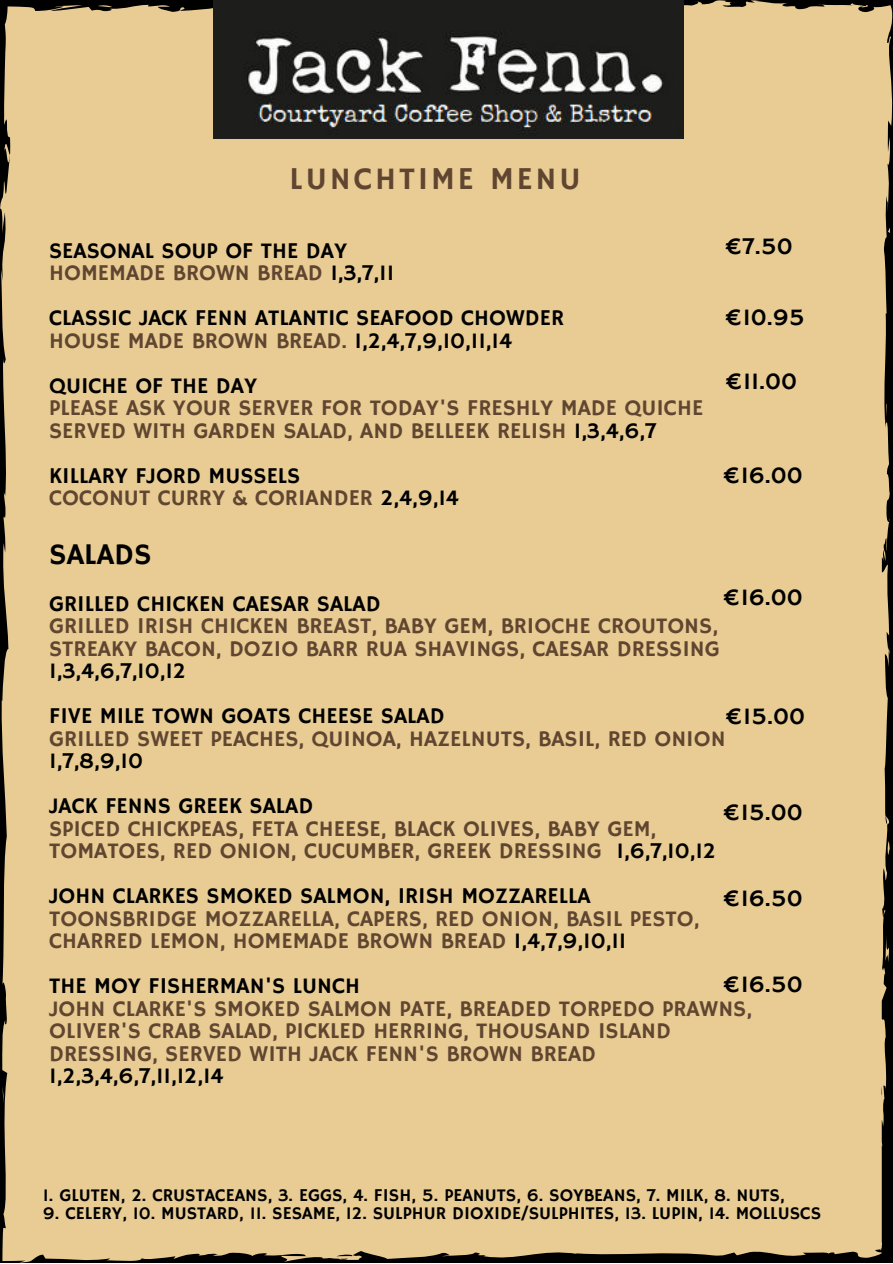
<style>
.page{position:relative;width:893px;height:1264px;background:#fff}
.page>*{position:absolute;margin:0;border:0;box-sizing:border-box;transform-origin:0 0}
.t1{font:31.8px "Hammersmith One";letter-spacing:.09em;color:#604530}
.t2{font:30px "Hammersmith One";color:#000}
.t3{font:24px "Hammersmith One";color:#000}
.t4{font:22.5px/22.5px "Hammersmith One";color:#604530}
.t5{font:22.5px/22.5px "Hammersmith One";color:#000}
.t6{font:18px "Hammersmith One";color:#000}
.s1{color:#604530}
.s2{color:#000}
</style>
<div class="page">
<div style="left:0;top:0;width:892px;height:1254px;background:#e8cc94"></div>
<img style="left:214px;top:0;width:469px;height:138px">
<h1 class="t1" style="left:289px;top:160px;width:292px">LUNCHTIME MENU</h1>
<p class="t3" style="left:724px;top:232px;width:69px">€7.50</p>
<p class="t5" style="left:49px;top:240px;width:346px">SEASONAL SOUP OF THE DAY<br><span class="s1">HOMEMADE BROWN BREAD</span> 1,3,7,11</p>
<p class="t5" style="left:49px;top:308px;width:516px">CLASSIC JACK FENN ATLANTIC SEAFOOD CHOWDER<br><span class="s1">HOUSE MADE BROWN BREAD.</span> 1,2,4,7,9,10,11,14</p>
<p class="t5" style="left:49px;top:375px;width:209px">QUICHE OF THE DAY</p>
<p class="t4" style="left:49px;top:398px;width:655px">PLEASE ASK YOUR SERVER FOR TODAY'S FRESHLY MADE QUICHE<br>SERVED WITH GARDEN SALAD, AND BELLEEK RELISH <span class="s2">1,3,4,6,7</span></p>
<p class="t5" style="left:49px;top:465px;width:411px">KILLARY FJORD MUSSEL S<br><span class="s1">COCONUT CURRY &amp; CORIANDER</span> 2,4,9,14</p>
<h2 class="t2" style="left:49px;top:536px;width:104px">SALADS</h2>
<p class="t5" style="left:49px;top:593px;width:333px">GRILLED CHICKEN CAESAR SALAD</p>
<p class="t4" style="left:49px;top:616px;width:672px">GRILLED IRISH CHICKEN BREAST, BABY GEM, BRIOCHE CROUTONS,<br>STREAKY BACON, DOZIO BARR RUA SHAVINGS, CAESAR DRESSING</p>
<p class="t5" style="left:49px;top:649px;width:397px;line-height:45px">1,3,4,6,7,10,12<br>FIVE MILE TOWN GOATS CHEESE SALAD</p>
<p class="t4" style="left:49px;top:728px;width:678px">GRILLED SWEET PEACHES, QUINOA, HAZELNUTS, BASIL, RED ONION</p>
<p class="t5" style="left:49px;top:739px;width:265px;line-height:45px">1,7,8,9,10<br>JACK FENNS GREEK SALAD</p>
<p class="t4" style="left:49px;top:818px;width:668px">SPICED CHICKPEAS, FETA CHEESE, BLACK OLIVES, BABY GEM,<br>TOMATOES, RED ONION, CUCUMBER, GREEK DRESSING <span class="s2">1,6,7,10,12</span></p>
<p class="t5" style="left:49px;top:885px;width:543px">JOHN CLARKES SMOKED SALMON, IRISH MOZZARELLA</p>
<p class="t4" style="left:49px;top:908px;width:651px">TOONSBRIDGE MOZZARELLA, CAPERS, RED ONION, BASIL PESTO,<br>CHARRED LEMON, HOMEMADE BROWN BREAD <span class="s2">1,4,7,9,10,11</span></p>
<p class="t5" style="left:49px;top:975px;width:312px">THE MOY FISHERMAN'S LUNCH</p>
<p class="t4" style="left:49px;top:998px;width:704px">JOHN CLARKE'S SMOKED SALMON PATE, BREADED TORPEDO PRAWNS,<br>OLIVER'S CRAB SALAD, PICKLED HERRING, THOUSAND ISLAND<br>DRESSING, SERVED WITH JACK FENN'S BROWN BREAD</p>
<p class="t5" style="left:49px;top:1065px;width:176px">1,2,3,4,6,7,11,12,14</p>
<p class="t3" style="left:724px;top:303px;width:81px">€10.95</p>
<p class="t3" style="left:725px;top:367px;width:74px">€11.00</p>
<p class="t3" style="left:722px;top:461px;width:81px">€16.00</p>
<p class="t3" style="left:722px;top:583px;width:81px">€16.00</p>
<p class="t3" style="left:725px;top:702px;width:81px">€15.00</p>
<p class="t3" style="left:722px;top:798px;width:81px">€15.00</p>
<p class="t3" style="left:722px;top:884px;width:81px">€16.50</p>
<p class="t3" style="left:722px;top:970px;width:81px">€16.50</p>
<p class="t6" style="left:43px;top:1184px;width:743px">1. GLUTEN, 2. CRUSTACEANS, 3. EGGS, 4. FISH, 5. PEANUTS, 6. SOYBEANS, 7. MILK, 8. NUTS,</p>
<p class="t6" style="left:43px;top:1202px;width:779px">9. CELERY, 10. MUSTARD, 11. SESAME, 12. SULPHUR DIOXIDE/SULPHITES, 13. LUPIN, 14. MOLLUSCS</p>
</div>
